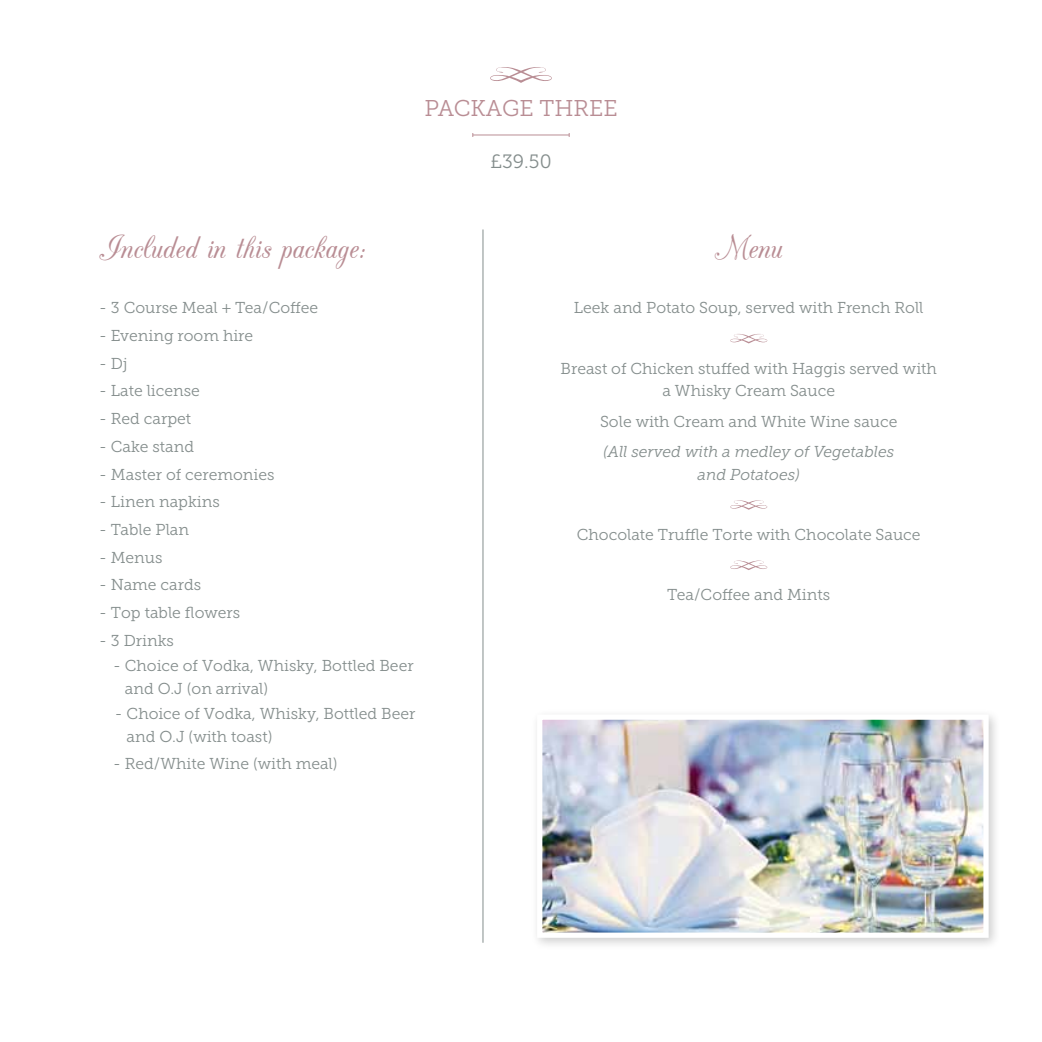
<style>
.page{position:relative;width:1042px;height:1042px;background:#fff}
.page>*{position:absolute;margin:0;border:0;box-sizing:border-box;transform-origin:0 0}
.t1{font:38.5px "CAC Champagne";color:#b98d94}
.t2{font:22.75px "Museo Slab 300";color:#b98d94}
.t3{font:19.25px "Museo Slab 300";color:#848d8c}
.t4{font:15.75px/22.8px "Museo Slab 300";color:#848d8c}
.t5{font:italic 15.75px/22.8px "Museo Slab 300";color:#848d8c;text-align:center}
</style>
<div class="page">
<svg style="left:730px;top:334px;width:37px;height:9px"></svg>
<svg style="left:730px;top:500px;width:37px;height:10px"></svg>
<svg style="left:730px;top:560px;width:37px;height:10px"></svg>
<svg style="left:490px;top:67px;width:62px;height:16px"></svg>
<hr style="left:473px;top:135px;width:96px;height:1px;background:#b98d94">
<hr style="left:482px;top:229px;width:1px;height:714px;background:#848d8c">
<div style="left:531px;top:708px;width:470px;height:243px;background:#000;opacity:.2"></div>
<img style="left:543px;top:720px;width:439px;height:212px">
<div style="left:537px;top:714px;width:451px;height:224px;border:5px solid #fff"></div>
<h2 class="t2" style="left:424px;top:96px;width:195px">PACKAGE THREE</h2>
<p class="t3" style="left:490px;top:151px;width:63px">£39.50</p>
<h1 class="t1" style="left:99px;top:228px;width:270px">Included in this package:</h1>
<h1 class="t1" style="left:715px;top:228px;width:69px">Menu</h1>
<p class="t4" style="left:574px;top:296px;width:351px">Leek and Potato Soup, served with French Roll</p>
<p class="t4" style="left:99px;top:296px;width:221px">- 3 Course Meal + Tea/Coffee</p>
<p class="t4" style="left:99px;top:324px;width:155px">- Evening room hire</p>
<p class="t4" style="left:99px;top:352px;width:30px">- Dj</p>
<p class="t4" style="left:99px;top:380px;width:102px">- Late license</p>
<p class="t4" style="left:99px;top:407px;width:94px">- Red carpet</p>
<p class="t4" style="left:99px;top:435px;width:96px">- Cake stand</p>
<p class="t4" style="left:99px;top:463px;width:177px">- Master of ceremonies</p>
<p class="t4" style="left:99px;top:490px;width:122px">- Linen napkins</p>
<p class="t4" style="left:99px;top:518px;width:91px">- Table Plan</p>
<p class="t4" style="left:99px;top:546px;width:65px">- Menus</p>
<p class="t4" style="left:99px;top:574px;width:103px">- Name cards</p>
<p class="t4" style="left:99px;top:601px;width:142px">- Top table flowers</p>
<p class="t4" style="left:99px;top:629px;width:76px">- 3 Drinks</p>
<p class="t4" style="left:125px;top:654px;width:290px;text-indent:-12px">- Choice of Vodka, Whisky, Bottled Beer and O.J (on arrival)</p>
<p class="t4" style="left:127px;top:702px;width:290px;text-indent:-12px">- Choice of Vodka, Whisky, Bottled Beer and O.J (with toast)</p>
<p class="t4" style="left:113px;top:753px;width:226px">- Red/White Wine (with meal)</p>
<p class="t4" style="left:560px;top:357px;width:378px;text-align:center">Breast of Chicken stuffed with Haggis served with a Whisky Cream Sauce</p>
<p class="t4" style="left:600px;top:410px;width:299px">Sole with Cream and White Wine sauce</p>
<p class="t5" style="left:603px;top:440px;width:293px">(All served with a medley of Vegetables and Potatoes)</p>
<p class="t4" style="left:577px;top:523px;width:345px">Chocolate Truffle Torte with Chocolate Sauce</p>
<p class="t4" style="left:667px;top:584px;width:164px">Tea/Coffee and Mints</p>
</div>
